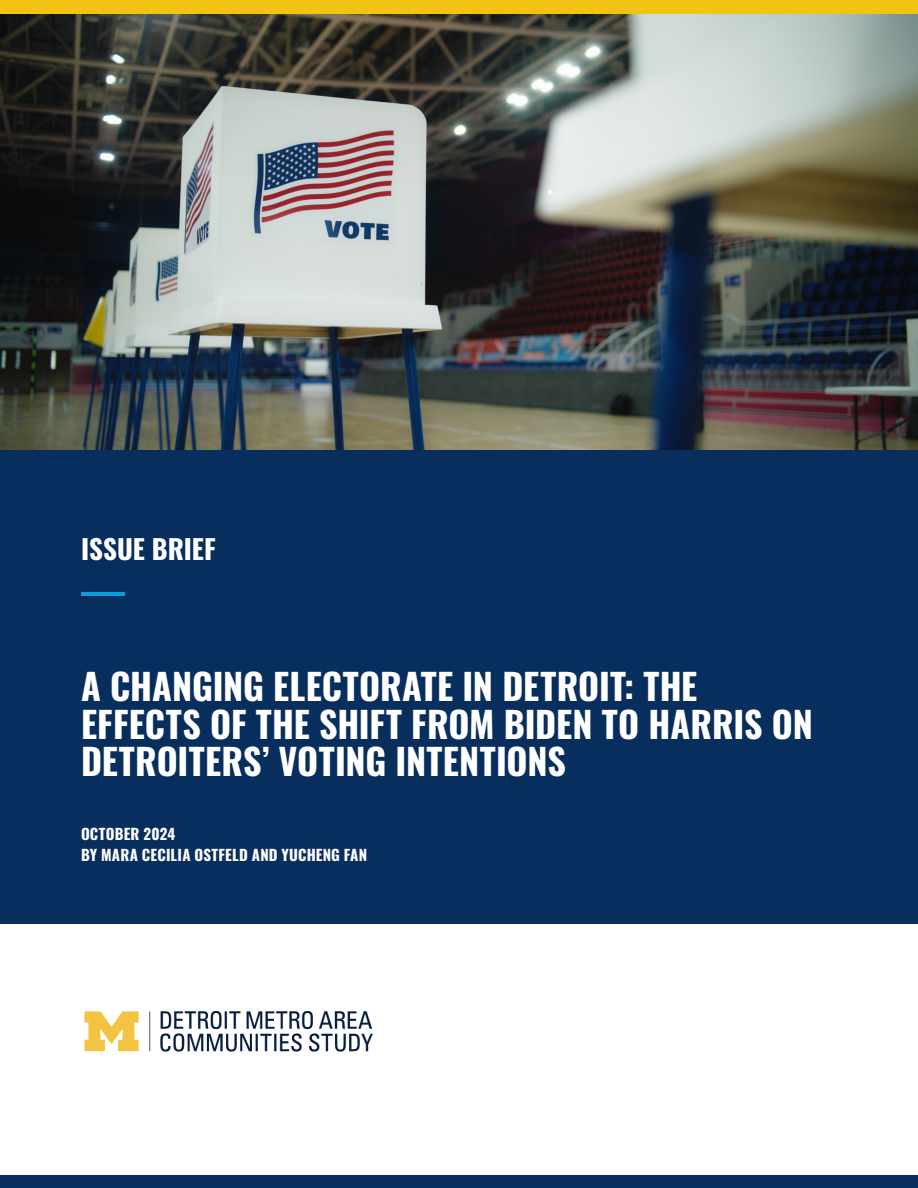
<style>
.page{position:relative;width:918px;height:1188px;background:#fff}
.page>*{position:absolute;margin:0;border:0;box-sizing:border-box;transform-origin:0 0}
.cover_headline{font:36px/37.5px "Oswald";letter-spacing:.005em;color:#fff}
.headline{font:27px "Oswald";color:#fff}
.sub_sub_headline{font:15px/21px "Oswald";letter-spacing:.015em;color:#fff}
</style>
<div class="page">
<div style="left:0;top:449px;width:918px;height:475px;background:#082e5e"></div>
<img style="left:0;top:14px;width:918px;height:435px">
<div style="left:0;top:1175px;width:918px;height:13px;background:#082e5e"></div>
<hr style="left:81px;top:592px;width:43px;height:4px;background:#069edb">
<div style="left:0;top:0;width:918px;height:14px;background:#f1c315"></div>
<img style="left:84px;top:1011px;width:289px;height:41px">
<p class="headline" style="left:81px;top:524px;width:136px">ISSUE BRIEF</p>
<p class="cover_headline" style="left:81px;top:664px;width:733px">A CHANGING ELECTORATE IN DETROIT: THE<br>EFFECTS OF THE SHIFT FROM BIDEN TO HARRIS ON<br>DETROITERS’ VOTING INTENTIONS</p>
<p class="sub_sub_headline" style="left:81px;top:822px;width:288px">OCTOBER 2024<br>BY MARA CECILIA OSTFELD AND YUCHENG FAN</p>
</div>
